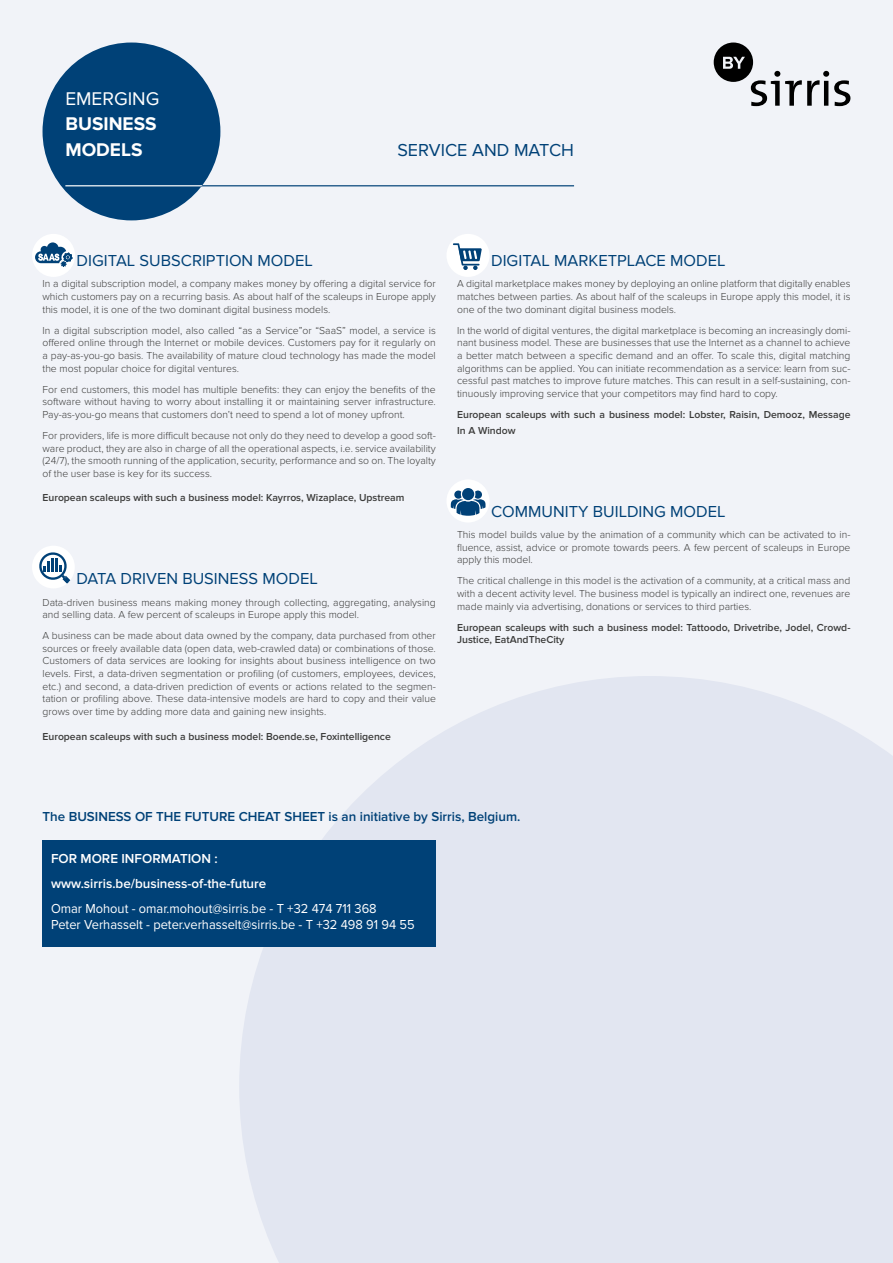
<style>
.page{position:relative;width:893px;height:1263px;background:#f1f3f8}
.page>*{position:absolute;margin:0;border:0;box-sizing:border-box;transform-origin:0 0}
.t1{font:700 19.05px/25.3px "Proxima Nova";color:#fff}
.t2{font:19.05px "Proxima Nova";color:#fff}
.t3{font:18px "Proxima Nova";color:#004177}
.t4{font:16.5px "Proxima Nova";color:#004177}
.t5{font:13.5px/16.2px "Proxima Nova";color:#fff;scale:.95 1}
.t6{font:600 13.5px "Proxima Nova";color:#004177}
.t7{font:600 13.5px/24.8px "Proxima Nova";color:#fff}
.t8{font:300 10.5px/12.6px "Proxima Nova";color:#3c3c3b;text-align:justify}
.t9{font:600 10.5px/16.2px "Proxima Nova";color:#3c3c3b}
</style>
<div class="page">
<svg style="left:239px;top:676px;width:654px;height:587px;fill:#e2e6f1"></svg>
<hr style="left:65px;top:185px;width:509px;height:1px;background:#004177">
<div style="left:43px;top:43px;width:177px;height:177px;background:#004177;border-radius:50%"></div>
<hr style="left:65px;top:185px;width:155px;height:1px;background:#fff">
<svg style="left:714px;top:43px;width:136px;height:63px"></svg>
<div style="left:43px;top:840px;width:393px;height:107px;background:#004177"></div>
<div style="left:32px;top:234px;width:43px;height:43px;background:#fff;border-radius:50%"></div>
<svg style="left:35px;top:242px;width:38px;height:25px"></svg>
<div style="left:32px;top:546px;width:43px;height:42px;background:#fff;border-radius:50%"></div>
<svg style="left:39px;top:552px;width:36px;height:36px"></svg>
<div style="left:446px;top:234px;width:44px;height:43px;background:#fff;border-radius:50%"></div>
<svg style="left:453px;top:243px;width:29px;height:27px"></svg>
<div style="left:446px;top:479px;width:44px;height:43px;background:#fff;border-radius:50%"></div>
<svg style="left:451px;top:488px;width:34px;height:28px"></svg>
<h1 class="t2" style="left:65px;top:88px;width:95px">EMERGING</h1>
<h1 class="t1" style="left:65px;top:112px;width:93px">BUSINESS<br>MODELS</h1>
<h2 class="t3" style="left:397px;top:140px;width:178px">SERVICE AND MATCH</h2>
<h3 class="t4" style="left:77px;top:251px;width:238px">DIGITAL SUBSCRIPTION MODEL</h3>
<p class="t8" style="left:43px;top:278px;width:395px">In a digital subscription model, a company makes money by offering a digital service for which customers pay on a recurring basis. As about half of the scaleups in Europe apply this model, it is one of the two dominant digital business models.</p>
<p class="t8" style="left:43px;top:324px;width:395px">In a digital subscription model, also called “as a Service”or “SaaS” model, a service is offered online through the Internet or mobile devices. Customers pay for it regularly on a pay-as-you-go basis. The availability of mature cloud technology has made the model the most popular choice for digital ventures.</p>
<p class="t8" style="left:43px;top:383px;width:395px">For end customers, this model has multiple benefits: they can enjoy the benefits of the software without having to worry about installing it or maintaining server infrastructure.<br>Pay-as-you-go means that customers don’t need to spend a lot of money upfront.</p>
<p class="t8" style="left:43px;top:429px;width:395px">For providers, life is more difficult because not only do they need to develop a good soft&shy;ware product, they are also in charge of all the operational aspects, i.e. service availability (24/7), the smooth running of the application, security, performance and so on. The loyalty of the user base is key for its success.</p>
<p class="t9" style="left:43px;top:490px;width:363px">European scaleups with such a business model: Kayrros, Wizaplace, Upstream</p>
<h3 class="t4" style="left:77px;top:569px;width:243px">DATA DRIVEN BUSINESS MODEL</h3>
<p class="t8" style="left:43px;top:596px;width:395px">Data-driven business means making money through collecting, aggregating, analysing and selling data. A few percent of scaleups in Europe apply this model.</p>
<p class="t8" style="left:43px;top:629px;width:395px">A business can be made about data owned by the company, data purchased from other sources or freely available data (open data, web-crawled data) or combinations of those.<br>Customers of data services are looking for insights about business intelligence on two levels. First, a data-driven segmentation or profiling (of customers, employees, devices, etc.) and second, a data-driven prediction of events or actions related to the segmen&shy;tation or profiling above. These data-intensive models are hard to copy and their value grows over time by adding more data and gaining new insights.</p>
<p class="t9" style="left:43px;top:728px;width:350px">European scaleups with such a business model: Boende.se, Foxintelligence</p>
<h3 class="t4" style="left:491px;top:251px;width:236px">DIGITAL MARKETPLACE MODEL</h3>
<p class="t8" style="left:457px;top:278px;width:395px">A digital marketplace makes money by deploying an online platform that digitally enables matches between parties. As about half of the scaleups in Europe apply this model, it is one of the two dominant digital business models.</p>
<p class="t8" style="left:457px;top:324px;width:395px">In the world of digital ventures, the digital marketplace is becoming an increasingly domi&shy;nant business model. These are businesses that use the Internet as a channel to achieve a better match between a specific demand and an offer. To scale this, digital matching algorithms can be applied. You can initiate recommendation as a service: learn from suc&shy;cessful past matches to improve future matches. This can result in a self-sustaining, con&shy;tinuously improving service that your competitors may find hard to copy.</p>
<p class="t9" style="left:457px;top:406px;width:395px">European scaleups with such a business model: Lobster, Raisin, Demooz, Message<br>In A Window</p>
<h3 class="t4" style="left:491px;top:502px;width:236px">COMMUNITY BUILDING MODEL</h3>
<p class="t8" style="left:457px;top:528px;width:395px">This model builds value by the animation of a community which can be activated to in&shy;fluence, assist, advice or promote towards peers. A few percent of scaleups in Europe apply this model.</p>
<p class="t8" style="left:457px;top:575px;width:395px">The critical challenge in this model is the activation of a community, at a critical mass and with a decent activity level. The business model is typically an indirect one, revenues are made mainly via advertising, donations or services to third parties.</p>
<p class="t9" style="left:457px;top:621px;width:395px;line-height:12.6px">European scaleups with such a business model: Tattoodo, Drivetribe, Jodel, Crowd-<br>Justice, EatAndTheCity</p>
<p class="t6" style="left:43px;top:809px;width:479px">The BUSINESS OF THE FUTURE CHEAT SHEET is an initiative by Sirris, Belgium.</p>
<p class="t7" style="left:51px;top:846px;width:217px">FOR MORE INFORMATION : www.sirris.be/business-of-the-future</p>
<p class="t5" style="left:51px;top:900px;width:384px">Omar Mohout - omar.mohout@sirris.be - T +32 474 711 368<br>Peter Verhasselt - peter.verhasselt@sirris.be - T +32 498 91 94 55</p>
</div>
